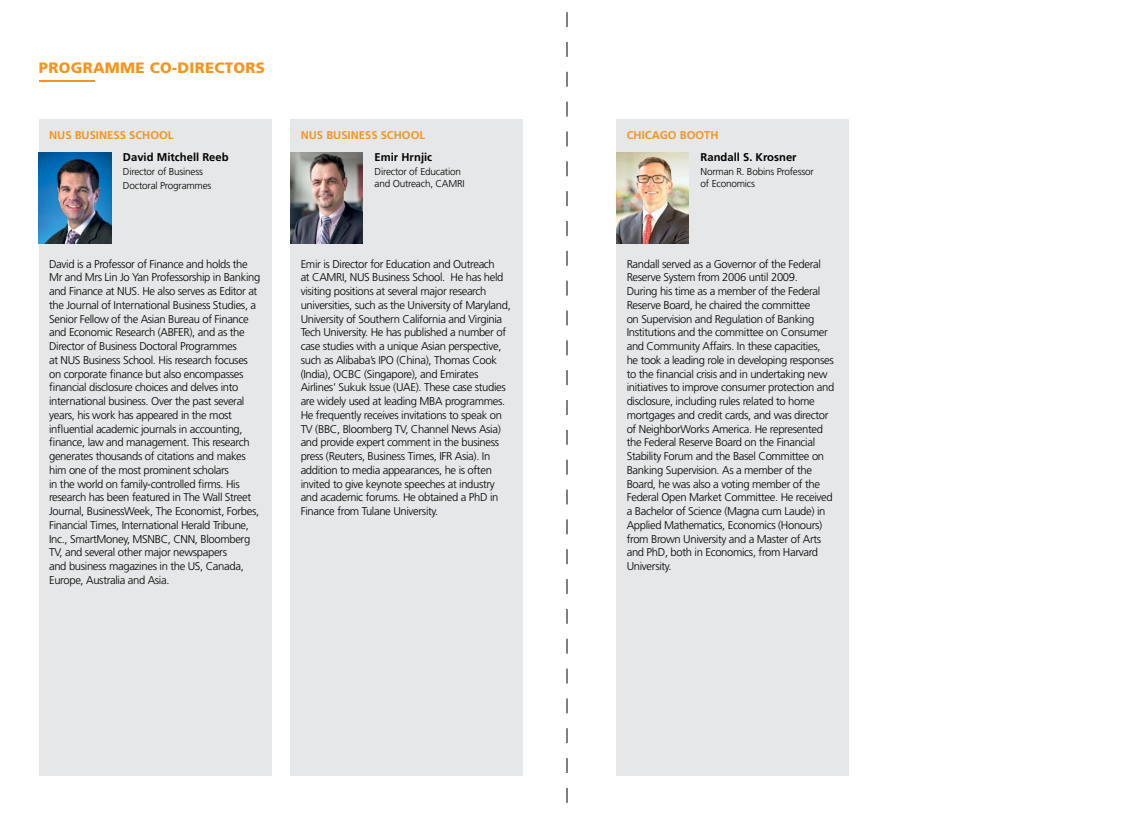
<style>
.page{position:relative;width:1134px;height:815px;background:#fff}
.page>*{position:absolute;margin:0;border:0;box-sizing:border-box;transform-origin:0 0}
.t1{font:900 15px "Frutiger LT Std";letter-spacing:.02em;color:#f7941e}
.t2{font:300 11.25px/13.8px "Frutiger LT Std";letter-spacing:-.03em;color:#000}
.t3{font:700 11.25px "Frutiger LT Std";color:#f7941e}
.t4{font:700 11.25px "Frutiger LT Std";color:#000}
.t5{font:300 10px/12px "Frutiger LT Std";letter-spacing:-.02em;color:#000}
</style>
<div class="page">
<div style="left:617px;top:120px;width:232px;height:656px;background:#e6e7e8"></div>
<div style="left:291px;top:120px;width:232px;height:656px;background:#e6e7e8"></div>
<hr style="left:39px;top:80px;width:55px;height:2px;background:#f7941e">
<img style="left:617px;top:152px;width:72px;height:91px">
<div style="left:39px;top:120px;width:232px;height:656px;background:#e6e7e8"></div>
<img style="left:39px;top:152px;width:72px;height:91px">
<img style="left:291px;top:152px;width:72px;height:91px">
<svg style="left:567px;top:12px;width:1px;height:791px"></svg>
<h1 class="t1" style="left:39px;top:59px;width:227px">PROGRAMME CO-DIRECTORS</h1>
<p class="t3" style="left:49px;top:128px;width:126px">NUS BUSINESS SCHOOL</p>
<p class="t3" style="left:627px;top:128px;width:93px">CHICAGO BOOTH</p>
<p class="t3" style="left:301px;top:128px;width:126px">NUS BUSINESS SCHOOL</p>
<p class="t4" style="left:123px;top:150px;width:107px">David Mitchell Reeb</p>
<p class="t5" style="left:123px;top:165px;width:90px;line-height:14.4px">Director of Business<br>Doctoral Programmes</p>
<p class="t4" style="left:375px;top:150px;width:59px">Emir Hrnjic</p>
<p class="t5" style="left:375px;top:166px;width:92px">Director of Education and Outreach, CAMRI</p>
<p class="t4" style="left:701px;top:150px;width:98px">Randall S. Krosner</p>
<p class="t5" style="left:701px;top:166px;width:115px">Norman R. Bobins Professor of Economics</p>
<p class="t2" style="left:49px;top:257px;width:213px">David is a Professor of Finance and holds the Mr and Mrs Lin Jo Yan Professorship in Banking and Finance at NUS. He also serves as Editor at the Journal of International Business Studies, a Senior Fellow of the Asian Bureau of Finance and Economic Research (ABFER), and as the Director of Business Doctoral Programmes<br>at NUS Business School. His research focuses on corporate finance but also encompasses financial disclosure choices and delves into international business. Over the past several years, his work has appeared in the most influential academic journals in accounting, finance, law and management. This research generates thousands of citations and makes him one of the most prominent scholars<br>in the world on family-controlled firms. His research has been featured in The Wall Street Journal, BusinessWeek, The Economist, Forbes, Financial Times, International Herald Tribune, Inc., SmartMoney, MSNBC, CNN, Bloomberg TV, and several other major newspapers<br>and business magazines in the US, Canada, Europe, Australia and Asia.</p>
<p class="t2" style="left:627px;top:257px;width:209px">Randall served as a Governor of the Federal Reserve System from 2006 until 2009.<br>During his time as a member of the Federal Reserve Board, he chaired the committee<br>on Supervision and Regulation of Banking Institutions and the committee on Consumer and Community Affairs. In these capacities, he took a leading role in developing responses to the financial crisis and in undertaking new initiatives to improve consumer protection and disclosure, including rules related to home mortgages and credit cards, and was director of NeighborWorks America. He represented the Federal Reserve Board on the Financial Stability Forum and the Basel Committee on Banking Supervision. As a member of the Board, he was also a voting member of the Federal Open Market Committee. He received a Bachelor of Science (Magna cum Laude) in Applied Mathematics, Economics (Honours) from Brown University and a Master of Arts and PhD, both in Economics, from Harvard University.</p>
<p class="t2" style="left:301px;top:257px;width:212px">Emir is Director for Education and Outreach<br>at CAMRI, NUS Business School. He has held visiting positions at several major research universities, such as the University of Maryland, University of Southern California and Virginia Tech University. He has published a number of case studies with a unique Asian perspective, such as Alibaba’s IPO (China), Thomas Cook (India), OCBC (Singapore), and Emirates Airlines’ Sukuk Issue (UAE). These case studies are widely used at leading MBA programmes.<br>He frequently receives invitations to speak on TV (BBC, Bloomberg TV, Channel News Asia) and provide expert comment in the business press (Reuters, Business Times, IFR Asia). In addition to media appearances, he is often invited to give keynote speeches at industry and academic forums. He obtained a PhD in Finance from Tulane University.</p>
</div>
